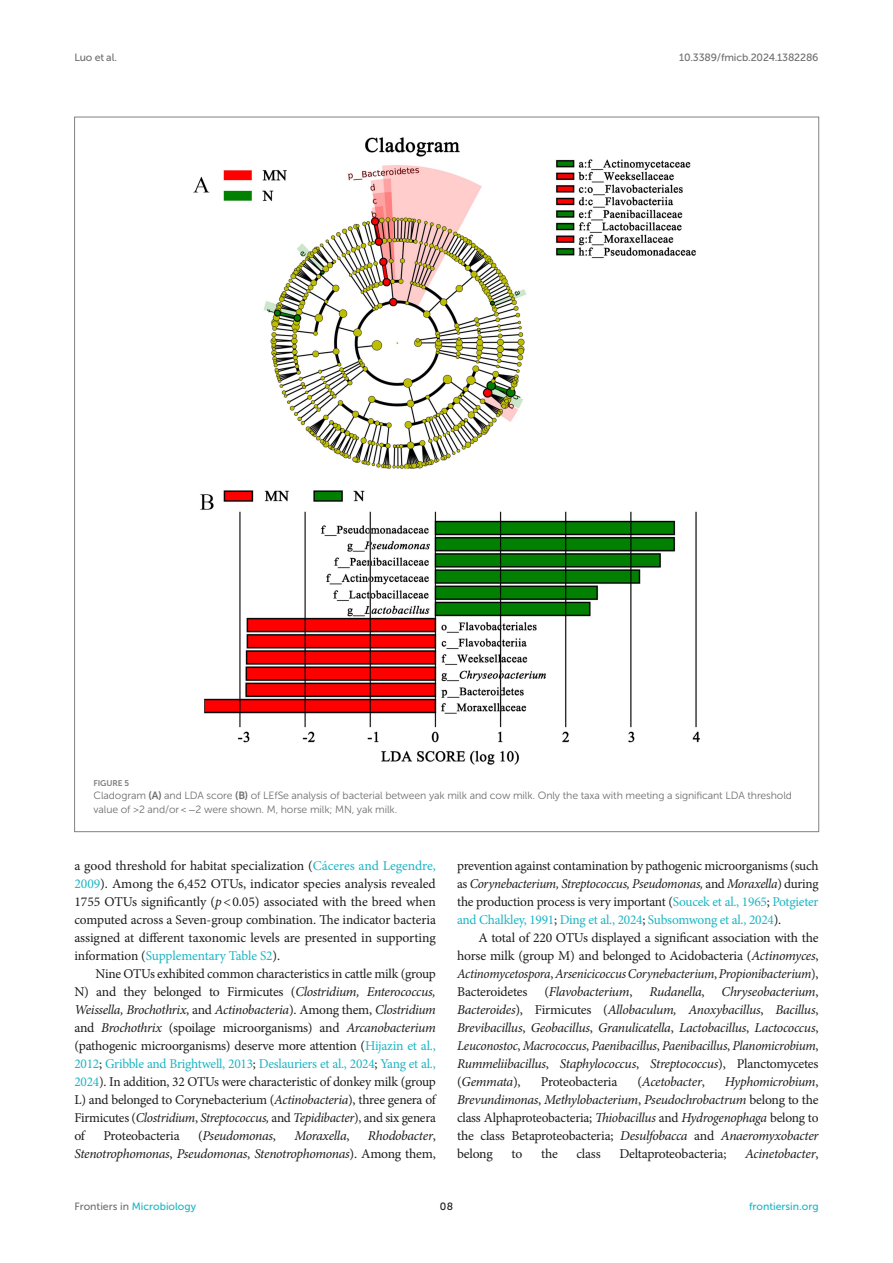
<style>
.page{position:relative;width:893px;height:1263px;background:#fff}
.page>*{position:absolute;margin:0;border:0;box-sizing:border-box;transform-origin:0 0}
.TEXT{font:13.5px/18px "Minion Pro";letter-spacing:-.02em;color:#1b1c1b;text-align:justify}
.TEXT-2{font:italic 13.5px/18px "Minion Pro";letter-spacing:-.025em;color:#1b1c1b;text-align:justify}
.TEXT_FLUSH{font:13.5px/18px "Minion Pro";letter-spacing:-.01em;color:#1b1c1b;text-align:justify}
.FIG_LEG{font:10.5px/13.5px "Museo Sans 300";letter-spacing:-.01em;color:#706f70}
.t1{font:10.5px "Museo Sans 500";color:#1db5c3}
.t2{font:10.5px "Museo Sans 500";letter-spacing:-.015em;color:#706f70}
.t3{font:10.5px "Museo Sans 500";color:#1b1c1b}
.FIG_HD{font:8.25px "Museo Sans 700";letter-spacing:-.01em;color:#7e7f7f}
.s1{font-family:"Museo Sans 700"}
.s2{font-family:"STIX General"}
.s3{color:#1db5c3}
.s4{font-style:italic}
.s5{font-style:normal}
.s6{color:#706f70}
</style>
<div class="page">
<img style="left:193px;top:137px;width:507px;height:628px">
<p class="t2" style="left:74px;top:51px;width:44px">Luo et al.</p>
<p class="t2" style="left:679px;top:51px;width:141px">10.3389/fmicb.2024.1382286</p>
<p class="FIG_HD" style="left:94px;top:778px;width:37px">FIGURE 5</p>
<p class="FIG_LEG" style="left:94px;top:789px;width:700px">Cladogram <span class="s1">(A)</span> and LDA score <span class="s1">(B)</span> of LEfSe analysis of bacterial between yak milk and cow milk. Only the taxa with meeting a significant LDA threshold value of &gt;2 and/or &lt; <span class="s2">−</span>2 were shown. M, horse milk; MN, yak milk.</p>
<p class="TEXT_FLUSH" style="left:74px;top:857px;width:363px">a good threshold for habitat specialization (<span class="s3">Cáceres and Legendre, 2009</span>). Among the 6,452 OTUs, indicator species analysis revealed 1755 OTUs significantly (<span class="s4">p</span>&lt;0.05) associated with the breed when computed across a Seven-group combination. The indicator bacteria assigned at different taxonomic levels are presented in supporting information (<span class="s3">Supplementary Table S2</span>).</p>
<p class="TEXT" style="left:74px;top:965px;width:363px;text-indent:21px">Nine OTUs exhibited common characteristics in cattle milk (group N) and they belonged to Firmicutes (<span class="s4">Clostridium, Enterococcus, Weissella, Brochothrix</span>, and <span class="s4">Actinobacteria</span>). Among them, <span class="s4">Clostridium </span>and <span class="s4">Brochothrix</span> (spoilage microorganisms) and <span class="s4">Arcanobacterium </span>(pathogenic microorganisms) deserve more attention (<span class="s3">Hijazin et al., 2012</span>; <span class="s3">Gribble and Brightwell, 2013</span>; <span class="s3">Deslauriers et al., 2024</span>; <span class="s3">Yang et al., 2024</span>). In addition, 32 OTUs were characteristic of donkey milk (group L) and belonged to Corynebacterium (<span class="s4">Actinobacteria</span>), three genera of Firmicutes (<span class="s4">Clostridium</span>, <span class="s4">Streptococcus,</span> and <span class="s4">Tepidibacter</span>), and six genera of</p>
<p class="TEXT-2" style="left:74px;top:1127px;width:363px;text-align:right">Rhodobacter<span class="s5">,<br></span>Stenotrophomonas<span class="s5">,</span> Pseudomonas<span class="s5">,</span> Stenotrophomonas<span class="s5">). Among them,</span></p>
<p class="TEXT" style="left:103px;top:1127px;width:78px">Proteobacteria</p>
<p class="TEXT-2" style="left:198px;top:1127px;width:79px"><span class="s5">(</span>Pseudomonas<span class="s5">,</span></p>
<p class="TEXT-2" style="left:294px;top:1127px;width:57px">Moraxella<span class="s5">,</span></p>
<p class="TEXT" style="left:457px;top:857px;width:363px">prevention against contamination by pathogenic microorganisms (such as <span class="s4">Corynebacterium, Streptococcus, Pseudomonas,</span> and <span class="s4">Moraxella</span>) during the production process is very important (<span class="s3">Soucek et al., 1965</span>; <span class="s3">Potgieter and Chalkley, 1991</span>; <span class="s3">Ding et al., 2024</span>; <span class="s3">Subsomwong et al., 2024</span>).</p>
<p class="TEXT-2" style="left:457px;top:929px;width:363px;text-indent:21px"><span class="s5">A total of 220 OTUs displayed a significant association with the horse milk (group M) and belonged to Acidobacteria (</span>Actinomyces<span class="s5">, </span>Actinomycetospora<span class="s5">,</span> Arsenicicoccus Corynebacterium<span class="s5">,</span> Propionibacterium<span class="s5">), Bacteroidetes (</span>Flavobacterium<span class="s5">,</span> Rudanella<span class="s5">,</span> Chryseobacterium<span class="s5">, </span>Bacteroides<span class="s5">), Firmicutes (</span>Allobaculum, Anoxybacillus<span class="s5">,</span> Bacillus<span class="s5">, </span>Brevibacillus<span class="s5">,</span> Geobacillus<span class="s5">,</span> Granulicatella<span class="s5">,</span> Lactobacillus<span class="s5">,</span> Lactococcus<span class="s5">, </span>Leuconostoc<span class="s5">,</span> Macrococcus<span class="s5">,</span> Paenibacillus<span class="s5">,</span> Paenibacillus<span class="s5">,</span> Planomicrobium<span class="s5">, </span>Rummeliibacillus<span class="s5">,</span> Staphylococcus<span class="s5">,</span> Streptococcus<span class="s5">), Planctomycetes (</span>Gemmata<span class="s5">),</span></p>
<p class="TEXT-2" style="left:457px;top:1073px;width:363px;text-indent:268px">Hyphomicrobium<span class="s5">, </span>Brevundimonas<span class="s5">,</span> Methylobacterium<span class="s5">,</span> Pseudochrobactrum <span class="s5">belong to the class Alphaproteobacteria;</span> Thiobacillus <span class="s5">and</span> Hydrogenophaga <span class="s5">belong to the class Betaproteobacteria;</span> Desulfobacca <span class="s5">and</span> Anaeromyxobacter <span class="s5">belong</span></p>
<p class="TEXT" style="left:541px;top:1073px;width:78px">Proteobacteria</p>
<p class="TEXT-2" style="left:637px;top:1073px;width:69px"><span class="s5">(</span>Acetobacter<span class="s5">,</span></p>
<p class="TEXT" style="left:511px;top:1145px;width:12px">to</p>
<p class="TEXT" style="left:541px;top:1145px;width:18px">the</p>
<p class="TEXT" style="left:576px;top:1145px;width:26px">class</p>
<p class="TEXT" style="left:619px;top:1145px;width:109px">Deltaproteobacteria;</p>
<p class="TEXT-2" style="left:745px;top:1145px;width:75px">Acinetobacter<span class="s5">,</span></p>
<p class="t1" style="left:74px;top:1200px;width:123px"><span class="s6">Frontiers in</span> Microbiology</p>
<p class="t3" style="left:440px;top:1200px;width:15px">08</p>
<p class="t1" style="left:749px;top:1200px;width:71px">frontiersin.org</p>
</div>
